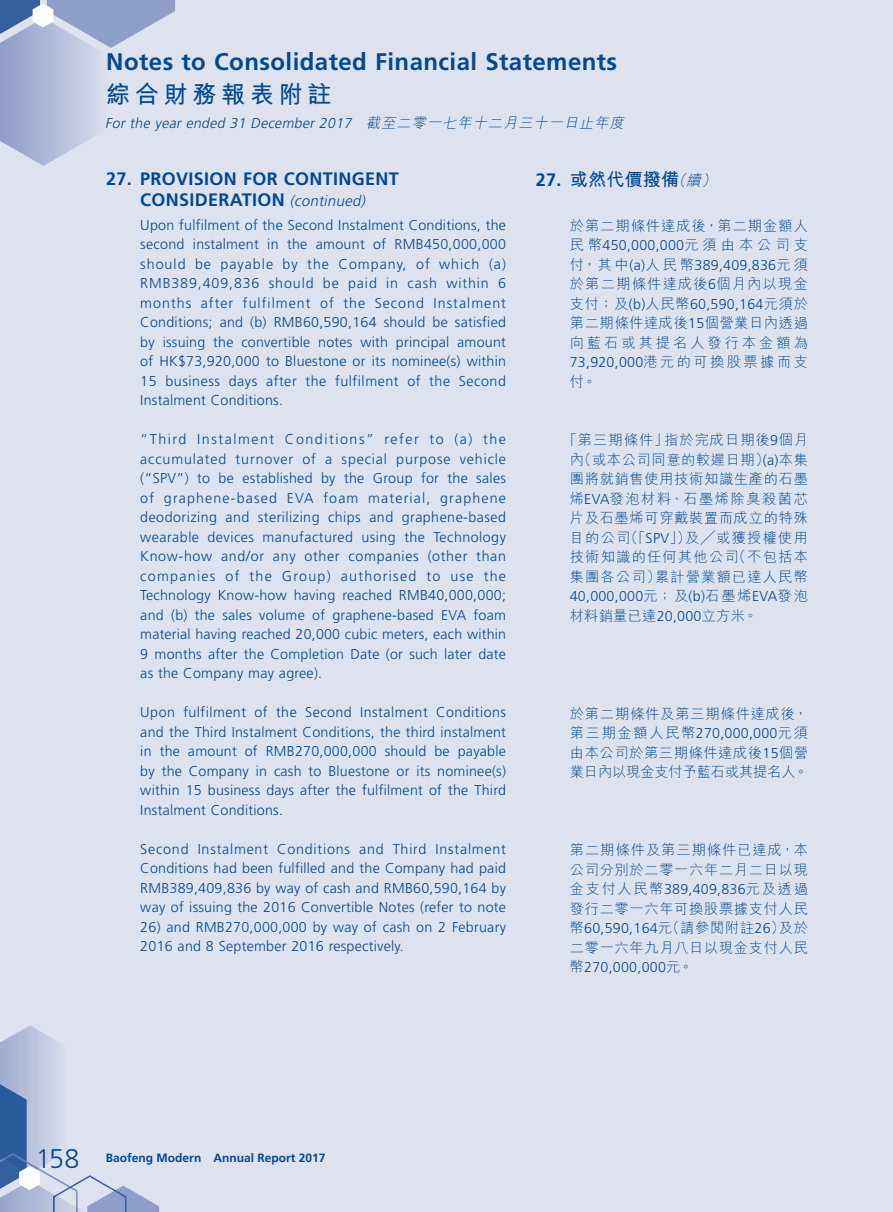
<style>
.page{position:relative;width:893px;height:1212px;background:#dee2ef}
.page>*{position:absolute;margin:0;border:0;box-sizing:border-box;transform-origin:0 0}
.t1{font:300 27px "Frutiger LT Std";color:#014990}
.t2{font:700 24px "Frutiger LT Std";letter-spacing:.02em;color:#014990}
.t3{font:24px "M Hei HK Bold E Ten B5 H";letter-spacing:.2em;color:#014990}
.t4{font:700 18px/21px "Frutiger LT Std";letter-spacing:.02em;color:#014990;text-align:center}
.t5{font:18px "M Hei HK Bold E Ten B5 H";letter-spacing:.015em;color:#014990}
.t6{font:300 14.25px/19.5px "Frutiger LT Std";letter-spacing:.02em;color:#014990;text-align:justify}
.t7{font:14.25px/19.5px "M Hei HK Light E Ten B5 H";letter-spacing:.07em;color:#014990;text-align:center}
.t8{font:14.25px/19.5px "M Hei HK Light E Ten B5 H";letter-spacing:.045em;color:#014990}
.t9{font:italic 300 14.25px "Frutiger LT Std";color:#014990}
.t10{font:14.25px/19.5px "M Hei HK Light E Ten B5 H";letter-spacing:-.01em;color:#014990}
.t11{font:14.25px/19.5px "M Hei HK Light E Ten B5 H";letter-spacing:.125em;color:#014990}
.t12{font:14.25px "M Hei HK Light E Ten B5 H";letter-spacing:.085em;color:#014990}
.t13{font:14.25px "M Hei HK Light E Ten B5 H";letter-spacing:.015em;color:#014990}
.t14{font:700 12px "Frutiger LT Std";color:#014990}
.s1{font-family:"M Hei HK Light E Ten B5 H";font-weight:400}
.s2{font-weight:300;font-style:italic;font-size:15px}
.s3{font-family:"Frutiger LT Std";font-weight:700}
.s4{font-family:"M Hei HK Light E Ten B5 H";font-style:italic;font-size:15px}
.s5{font-family:"Frutiger LT Std";font-weight:300}
</style>
<div class="page">
<img style="left:0;top:1025px;width:59px;height:37px">
<svg style="left:0;top:1062px;width:159px;height:150px"></svg>
<img style="left:0;top:48px;width:97px;height:118px">
<svg style="left:0;top:0;width:175px;height:48px"></svg>
<h2 class="t2" style="left:106px;top:52px;width:512px">Notes to Consolidated Financial Statements</h2>
<h2 class="t3" style="left:106px;top:85px;width:227px">綜合財務報表附註</h2>
<p class="t9" style="left:105px;top:117px;width:523px">For the year ended 31 December 2017 <span class="s1">截至二零一七年十二月三十一日止年度</span></p>
<p class="t4" style="left:106px;top:170px;width:294px">27. PROVISION FOR CONTINGENT<br>CONSIDERATION <span class="s2">(continued)</span></p>
<p class="t6" style="left:140px;top:216px;width:367px">Upon fulfilment of the Second Instalment Conditions, the second instalment in the amount of RMB450,000,000 should be payable by the Company, of which (a)<br>RMB389,409,836 should be paid in cash within 6 months after fulfilment of the Second Instalment Conditions; and (b) RMB60,590,164 should be satisfied by issuing the convertible notes with principal amount of HK$73,920,000 to Bluestone or its nominee(s) within 15 business days after the fulfilment of the Second Instalment Conditions.</p>
<p class="t6" style="left:140px;top:431px;width:367px">“Third Instalment Conditions” refer to (a) the accumulated turnover of a special purpose vehicle (“SPV”) to be established by the Group for the sales of graphene-based EVA foam material, graphene deodorizing and sterilizing chips and graphene-based wearable devices manufactured using the Technology Know-how and/or any other companies (other than companies of the Group) authorised to use the Technology Know-how having reached RMB40,000,000; and (b) the sales volume of graphene-based EVA foam material having reached 20,000 cubic meters, each within 9 months after the Completion Date (or such later date as the Company may agree).</p>
<p class="t6" style="left:140px;top:704px;width:367px">Upon fulfilment of the Second Instalment Conditions and the Third Instalment Conditions, the third instalment in the amount of RMB270,000,000 should be payable by the Company in cash to Bluestone or its nominee(s) within 15 business days after the fulfilment of the Third Instalment Conditions.</p>
<p class="t6" style="left:140px;top:840px;width:367px">Second Instalment Conditions and Third Instalment Conditions had been fulfilled and the Company had paid RMB389,409,836 by way of cash and RMB60,590,164 by way of issuing the 2016 Convertible Notes (refer to note</p>
<p class="t6" style="left:140px;top:918px;width:367px">26) and RMB270,000,000 by way of cash on 2 February<br>2016 and 8 September 2016 respectively.</p>
<p class="t5" style="left:536px;top:173px;width:185px"><span class="s3">27.</span> 或然代價撥備<span class="s4">（續）</span></p>
<p class="t7" style="left:570px;top:218px;width:240px">於第二期條件達成後，第二期金額人</p>
<p class="t6" style="left:570px;top:237px;width:240px"><span class="s1">民幣</span>450,000,000<span class="s1">元須由本公司支付，其中</span>(a)<span class="s1">人民幣</span>389,409,836<span class="s1">元須</span></p>
<p class="t12" style="left:570px;top:279px;width:240px">於第二期條件達成後<span class="s5">6</span>個月內以現金</p>
<p class="t6" style="left:570px;top:295px;width:240px"><span class="s1">支付；及</span>(b)<span class="s1">人民幣</span>60,590,164<span class="s1">元須於</span></p>
<p class="t11" style="left:570px;top:315px;width:240px">第二期條件達成後<span class="s5">15</span>個營業日內透過向藍石或其提名人發行本金額為</p>
<p class="t6" style="left:570px;top:354px;width:240px">73,920,000<span class="s1">港元的可換股票據而支</span></p>
<p class="t8" style="left:570px;top:374px;width:28px">付。</p>
<p class="t7" style="left:563px;top:432px;width:247px">「第三期條件」指於完成日期後<span class="s5">9</span>個月內（或本公司同意的較遲日期）<span class="s5">(a)</span>本集團將就銷售使用技術知識生產的石墨烯<span class="s5">EVA</span>發泡材料、石墨烯除臭殺菌芯片及石墨烯可穿戴裝置而成立的特殊目的公司（「<span class="s5">SPV</span>」）及╱或獲授權使用技術知識的任何其他公司（不包括本集團各公司）累計營業額已達人民幣</p>
<p class="t6" style="left:570px;top:588px;width:240px">40,000,000<span class="s1">元；及</span>(b)<span class="s1">石墨烯</span>EVA<span class="s1">發泡</span></p>
<p class="t13" style="left:570px;top:610px;width:189px">材料銷量已達<span class="s5">20,000</span>立方米。</p>
<p class="t8" style="left:570px;top:705px;width:240px">於第二期條件及第三期條件達成後，</p>
<p class="t6" style="left:570px;top:724px;width:240px"><span class="s1">第三期金額人民幣</span>270,000,000<span class="s1">元須</span></p>
<p class="t10" style="left:570px;top:744px;width:240px">由本公司於第三期條件達成後<span class="s5">15</span>個營業日內以現金支付予藍石或其提名人。</p>
<p class="t8" style="left:570px;top:842px;width:240px">第二期條件及第三期條件已達成，本公司分別於二零一六年二月二日以現</p>
<p class="t6" style="left:570px;top:880px;width:240px"><span class="s1">金支付人民幣</span>389,409,836<span class="s1">元及透過</span></p>
<p class="t8" style="left:570px;top:900px;width:240px">發行二零一六年可換股票據支付人民</p>
<p class="t6" style="left:570px;top:919px;width:240px"><span class="s1">幣</span>60,590,164<span class="s1">元（請參閱附註</span>26<span class="s1">）及於</span></p>
<p class="t8" style="left:570px;top:939px;width:240px">二零一六年九月八日以現金支付人民</p>
<p class="t6" style="left:570px;top:958px;width:125px"><span class="s1">幣</span>270,000,000<span class="s1">元。</span></p>
<h1 class="t1" style="left:36px;top:1148px;width:45px">158</h1>
<p class="t14" style="left:106px;top:1153px;width:221px">Baofeng Modern Annual Report 2017</p>
</div>
